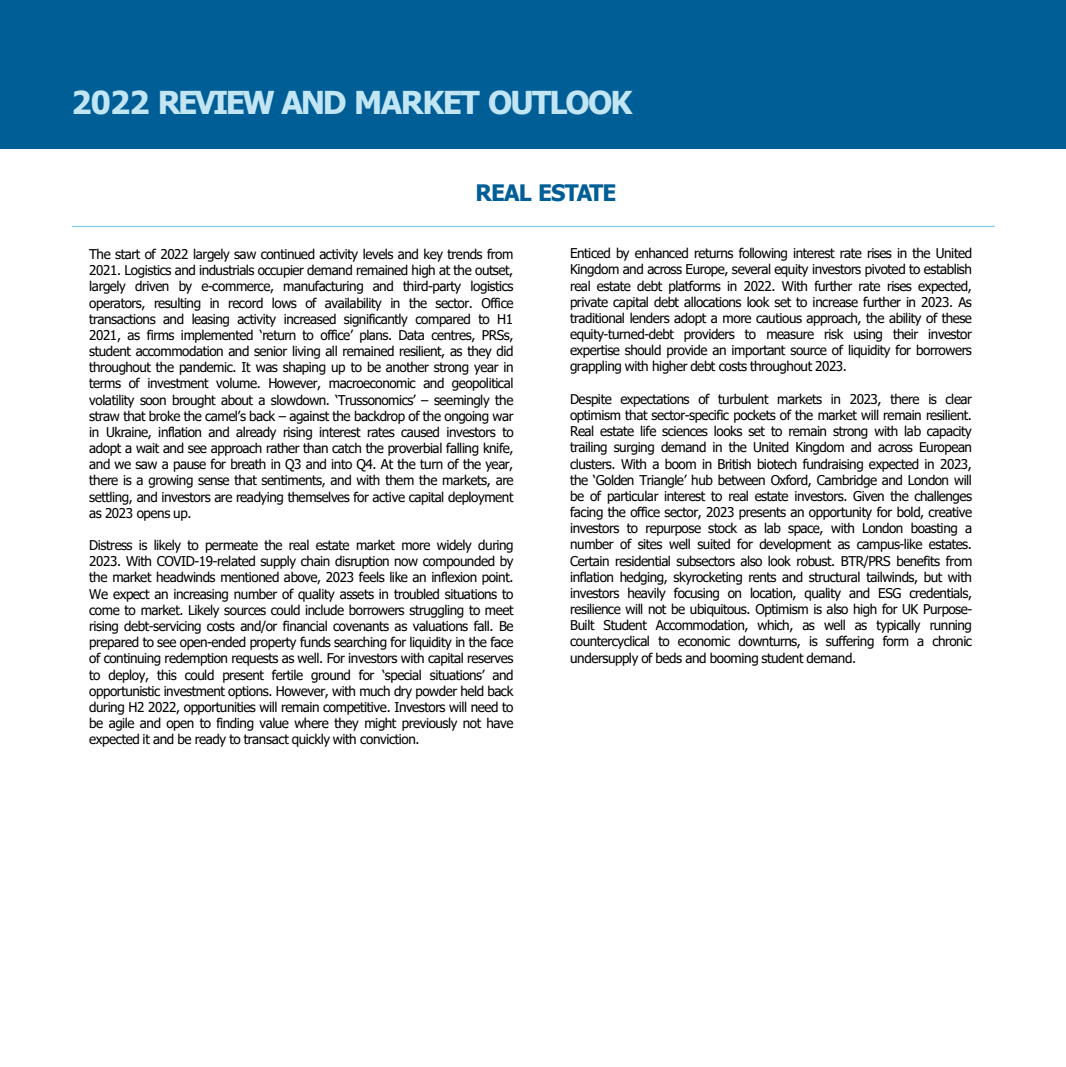
<style>
.page{position:relative;width:1066px;height:1067px;background:#fff}
.page>*{position:absolute;margin:0;border:0;box-sizing:border-box;transform-origin:0 0}
.t1{font:700 31.5px "Tahoma";letter-spacing:-.06em;color:#c2e5f3}
.t2{font:700 22.75px "Tahoma";letter-spacing:-.04em;color:#005e96}
.t3{font:13.47px/16.1px "Tahoma";letter-spacing:-.025em;color:#000;text-align:justify}
</style>
<div class="page">
<div style="left:0;top:0;width:1066px;height:149px;background:#005e96"></div>
<hr style="left:72px;top:226px;width:923px;height:1px;background:#86cfea">
<h2 class="t1" style="left:71px;top:80px;width:562px">2022 REVIEW AND MARKET OUTLOOK</h2>
<p class="t2" style="left:475px;top:177px;width:142px">REAL ESTATE</p>
<p class="t3" style="left:89px;top:247px;width:426px">The start of 2022 largely saw continued activity levels and key trends from 2021. Logistics and industrials occupier demand remained high at the outset, largely driven by e-commerce, manufacturing and third-party logistics operators, resulting in record lows of availability in the sector. Office transactions and leasing activity increased significantly compared to H1<br>2021, as firms implemented ‘return to office’ plans. Data centres, PRSs, student accommodation and senior living all remained resilient, as they did throughout the pandemic. It was shaping up to be another strong year in terms of investment volume. However, macroeconomic and geopolitical volatility soon brought about a slowdown. ‘Trussonomics’ – seemingly the straw that broke the camel’s back – against the backdrop of the ongoing war in Ukraine, inflation and already rising interest rates caused investors to adopt a wait and see approach rather than catch the proverbial falling knife, and we saw a pause for breath in Q3 and into Q4. At the turn of the year, there is a growing sense that sentiments, and with them the markets, are settling, and investors are readying themselves for active capital deployment as 2023 opens up.</p>
<p class="t3" style="left:89px;top:538px;width:426px">Distress is likely to permeate the real estate market more widely during 2023. With COVID-19-related supply chain disruption now compounded by the market headwinds mentioned above, 2023 feels like an inflexion point.<br>We expect an increasing number of quality assets in troubled situations to come to market. Likely sources could include borrowers struggling to meet rising debt-servicing costs and/or financial covenants as valuations fall. Be prepared to see open-ended property funds searching for liquidity in the face of continuing redemption requests as well. For investors with capital reserves to deploy, this could present fertile ground for ‘special situations’ and opportunistic investment options. However, with much dry powder held back during H2 2022, opportunities will remain competitive. Investors will need to be agile and open to finding value where they might previously not have expected it and be ready to transact quickly with conviction.</p>
<p class="t3" style="left:570px;top:246px;width:404px">Enticed by enhanced returns following interest rate rises in the United Kingdom and across Europe, several equity investors pivoted to establish real estate debt platforms in 2022. With further rate rises expected, private capital debt allocations look set to increase further in 2023. As traditional lenders adopt a more cautious approach, the ability of these equity-turned-debt providers to measure risk using their investor expertise should provide an important source of liquidity for borrowers grappling with higher debt costs throughout 2023.</p>
<p class="t3" style="left:570px;top:392px;width:404px">Despite expectations of turbulent markets in 2023, there is clear optimism that sector-specific pockets of the market will remain resilient.<br>Real estate life sciences looks set to remain strong with lab capacity trailing surging demand in the United Kingdom and across European clusters. With a boom in British biotech fundraising expected in 2023, the ‘Golden Triangle’ hub between Oxford, Cambridge and London will be of particular interest to real estate investors. Given the challenges facing the office sector, 2023 presents an opportunity for bold, creative investors to repurpose stock as lab space, with London boasting a number of sites well suited for development as campus-like estates.<br>Certain residential subsectors also look robust. BTR/PRS benefits from inflation hedging, skyrocketing rents and structural tailwinds, but with investors heavily focusing on location, quality and ESG credentials, resilience will not be ubiquitous. Optimism is also high for UK Purpose-Built Student Accommodation, which, as well as typically running countercyclical to economic downturns, is suffering form a chronic undersupply of beds and booming student demand.</p>
</div>
